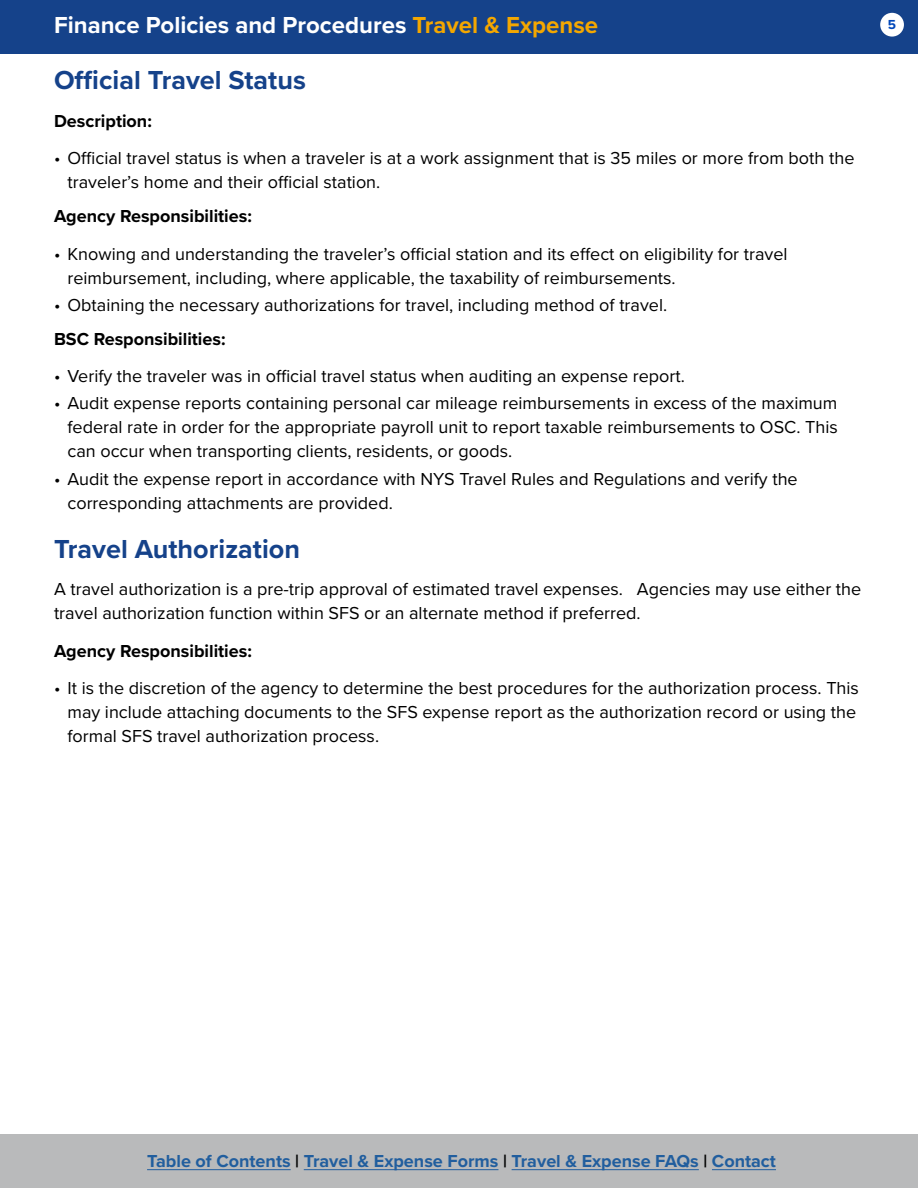
<style>
.page{position:relative;width:918px;height:1188px;background:#fff}
.page>*{position:absolute;margin:0;border:0;box-sizing:border-box;transform-origin:0 0}
.t1{font:700 27px "Proxima Nova";color:#15428a}
.t2{font:700 24px "Proxima Nova";color:#fff}
.Body{font:18px/24px "Proxima Nova";color:#000}
.Body-2{font:700 18px "Proxima Nova";color:#000}
.t3{font:700 18px "Proxima Nova";color:#215e9e}
.t4{font:700 13.5px "Proxima Nova";color:#0047ba}
.s1{color:#f4a700}
.s2{color:#000}
</style>
<div class="page">
<div style="left:0;top:1134px;width:918px;height:54px;background:#b9babb"></div>
<hr style="left:147px;top:1169px;width:144px;height:1px;background:#215e9e">
<hr style="left:304px;top:1169px;width:194px;height:1px;background:#215e9e">
<hr style="left:512px;top:1169px;width:187px;height:1px;background:#215e9e">
<hr style="left:712px;top:1169px;width:64px;height:1px;background:#215e9e">
<div style="left:0;top:0;width:918px;height:54px;background:#15428a"></div>
<div style="left:880px;top:13px;width:24px;height:24px;background:#fff;border-radius:50%"></div>
<p class="t2" style="left:54px;top:7px;width:546px">Finance Policies and Procedures <span class="s1">Travel &amp; Expense</span></p>
<p class="t1" style="left:54px;top:60px;width:253px">Official Travel Status</p>
<p class="Body-2" style="left:54px;top:107px;width:99px">Description:</p>
<p class="Body" style="left:68px;top:145px;width:789px;text-indent:-14px">• Official travel status is when a traveler is at a work assignment that is 35 miles or more from both the traveler’s home and their official station.</p>
<p class="Body-2" style="left:54px;top:203px;width:199px">Agency Responsibilities:</p>
<p class="Body" style="left:68px;top:241px;width:722px;text-indent:-14px">• Knowing and understanding the traveler’s official station and its effect on eligibility for travel reimbursement, including, where applicable, the taxability of reimbursements.</p>
<p class="Body" style="left:54px;top:292px;width:615px">• Obtaining the necessary authorizations for travel, including method of travel.</p>
<p class="Body-2" style="left:54px;top:325px;width:173px">BSC Responsibilities:</p>
<p class="Body" style="left:54px;top:363px;width:632px">• Verify the traveler was in official travel status when auditing an expense report.</p>
<p class="Body" style="left:68px;top:391px;width:772px;text-align:justify;text-indent:-14px">• Audit expense reports containing personal car mileage reimbursements in excess of the maximum federal rate in order for the appropriate payroll unit to report taxable reimbursements to OSC. This can occur when transporting clients, residents, or goods.</p>
<p class="Body" style="left:68px;top:466px;width:732px;text-indent:-14px">• Audit the expense report in accordance with NYS Travel Rules and Regulations and verify the corresponding attachments are provided.</p>
<p class="t1" style="left:54px;top:528px;width:248px">Travel Authorization</p>
<p class="Body" style="left:54px;top:576px;width:809px">A travel authorization is a pre-trip approval of estimated travel expenses. Agencies may use either the travel authorization function within SFS or an alternate method if preferred.</p>
<p class="Body-2" style="left:54px;top:637px;width:199px">Agency Responsibilities:</p>
<p class="Body" style="left:68px;top:675px;width:793px;text-indent:-14px">• It is the discretion of the agency to determine the best procedures for the authorization process. This may include attaching documents to the SFS expense report as the authorization record or using the formal SFS travel authorization process.</p>
<p class="t4" style="left:888px;top:14px;width:10px">5</p>
<p class="t3" style="left:147px;top:1148px;width:630px">Table of Contents <span class="s2">|</span> Travel &amp; Expense Forms <span class="s2">|</span> Travel &amp; Expense FAQs <span class="s2">|</span> Contact</p>
</div>
